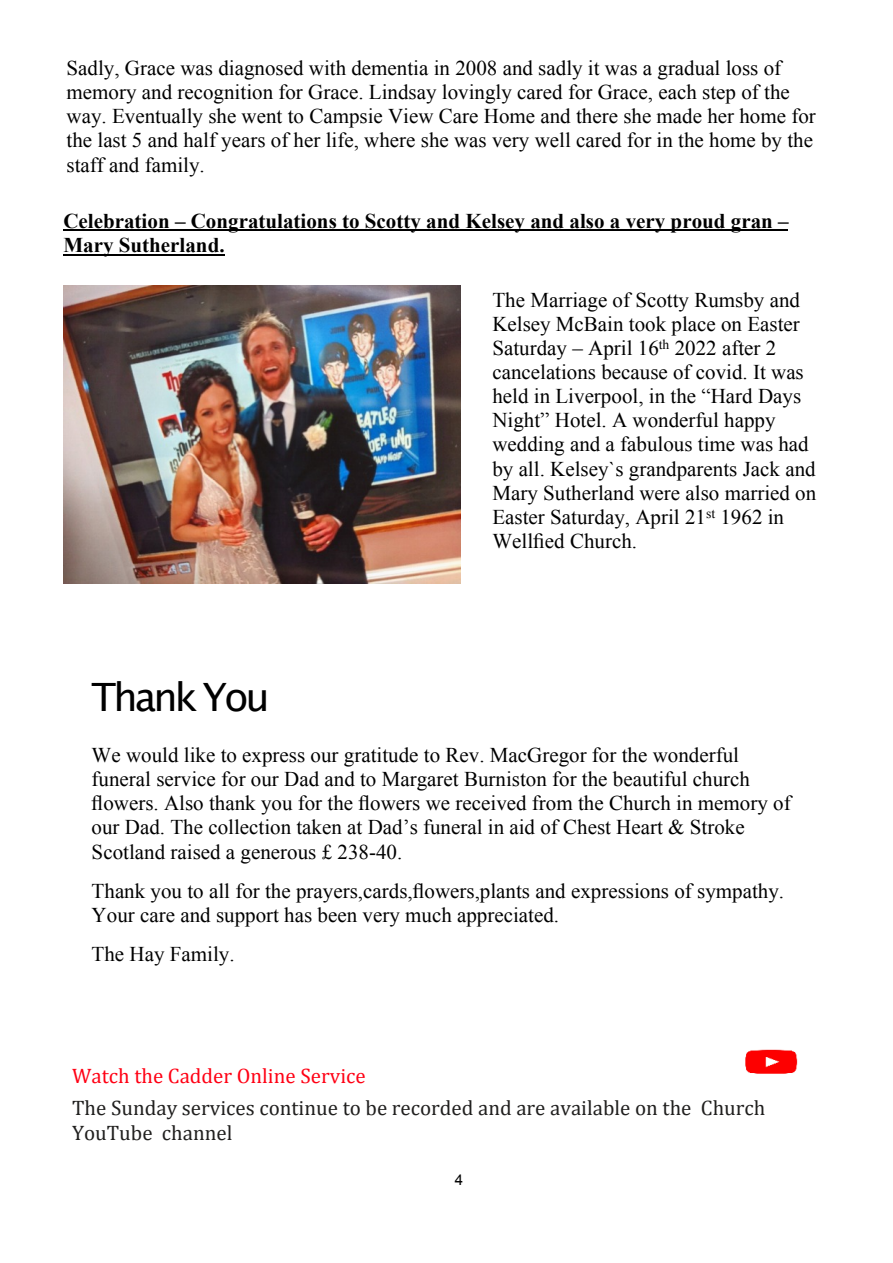
<style>
.page{position:relative;width:893px;height:1263px;background:#fff}
.page>*{position:absolute;margin:0;border:0;box-sizing:border-box;transform-origin:0 0}
.t1{font:39px "Lucida Grande";letter-spacing:-.075em;color:#000}
.t2{font:21px/24.2px "Times New Roman";color:#000}
.t3{font:700 21px/24.2px "Times New Roman";color:#000}
.t4{font:21px/24.6px "Cambria";color:#201f1e}
.t5{font:21px "Cambria";color:#ff0014}
.t6{font:15px "Arial";color:#000}
</style>
<div class="page">
<img style="left:745px;top:1049px;width:53px;height:25px">
<img style="left:63px;top:286px;width:398px;height:298px">
<hr style="left:63px;top:229px;width:725px;height:2px;background:#000">
<hr style="left:63px;top:253px;width:162px;height:2px;background:#000">
<p class="t2" style="left:67px;top:58px;width:751px">Sadly, Grace was diagnosed with dementia in 2008 and sadly it was a gradual loss of memory and recognition for Grace. Lindsay lovingly cared for Grace, each step of the way. Eventually she went to Campsie View Care Home and there she made her home for the last 5 and half years of her life, where she was very well cared for in the home by the staff and family.</p>
<p class="t3" style="left:63px;top:211px;width:727px">Celebration – Congratulations to Scotty and Kelsey and also a very proud gran –<br>Mary Sutherland.</p>
<p class="t2" style="left:492px;top:290px;width:325px">The Marriage of Scotty Rumsby and Kelsey McBain took place on Easter Saturday – April 16<sup>th</sup> 2022 after 2 cancelations because of covid. It was held in Liverpool, in the “Hard Days Night” Hotel. A wonderful happy wedding and a fabulous time was had by all. Kelsey`s grandparents Jack and Mary Sutherland were also married on Easter Saturday, April 21<sup>st</sup> 1962 in Wellfied Church.</p>
<h1 class="t1" style="left:92px;top:680px;width:180px">Thank You</h1>
<p class="t2" style="left:92px;top:745px;width:700px">We would like to express our gratitude to Rev. MacGregor for the wonderful funeral service for our Dad and to Margaret Burniston for the beautiful church flowers. Also thank you for the flowers we received from the Church in memory of our Dad. The collection taken at Dad’s funeral in aid of Chest Heart &amp; Stroke Scotland raised a generous £ 238-40.</p>
<p class="t2" style="left:92px;top:880px;width:694px">Thank you to all for the prayers,cards,flowers,plants and expressions of sympathy.<br>Your care and support has been very much appreciated.</p>
<p class="t2" style="left:92px;top:944px;width:145px">The Hay Family.</p>
<p class="t5" style="left:72px;top:1067px;width:295px">Watch the Cadder Online Service</p>
<p class="t4" style="left:72px;top:1097px;width:695px">The Sunday services continue to be recorded and are available on the Church<br>YouTube channel</p>
<p class="t6" style="left:455px;top:1173px;width:10px">4</p>
</div>
